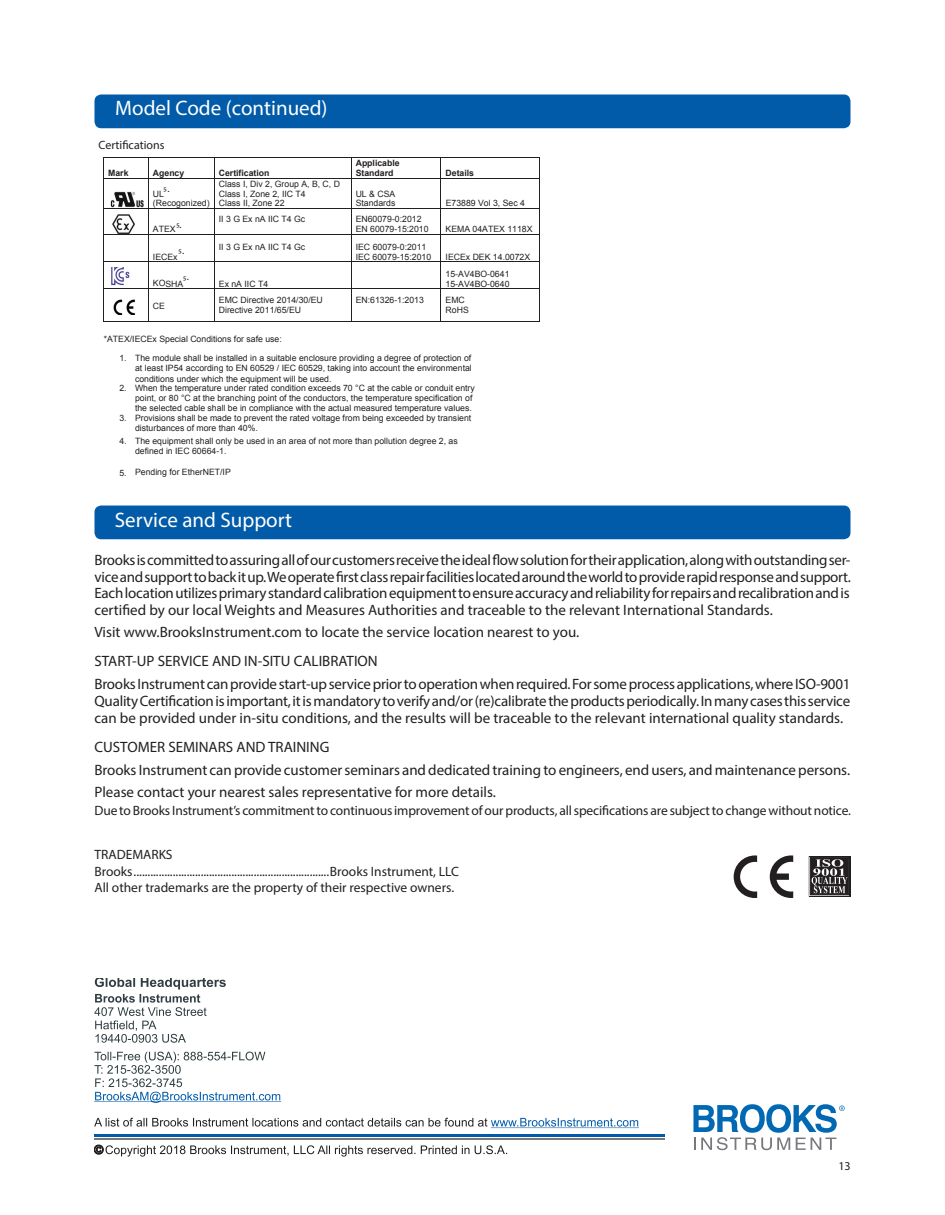
<style>
.page{position:relative;width:945px;height:1215px;background:#fff}
.page>*{position:absolute;margin:0;border:0;box-sizing:border-box;transform-origin:0 0}
.t1{font:21px "Myriad Pro";color:#fff}
.t2{font:15px/16.6px "Myriad Pro";color:#231f20;text-align:justify}
.Phones{font:13.5px "Myriad Pro";letter-spacing:-.01em;color:#231f20}
.t3{font:12px "Myriad Pro";color:#231f20}
.t4{font:10.5px "Myriad Pro";color:#231f20}
.t5{font:8.7px/10.1px "Arial";color:#231f20}
.t6{font:700 8.7px/10.1px "Arial";color:#231f20}
</style>
<div class="page">
<div style="left:94px;top:94px;width:756px;height:34px;background:#015ba9;border-radius:7px"></div>
<hr style="left:103px;top:158px;width:437px;height:1px;background:#231f20">
<hr style="left:103px;top:178px;width:437px;height:1px;background:#231f20">
<hr style="left:103px;top:208px;width:437px;height:1px;background:#231f20">
<hr style="left:103px;top:234px;width:437px;height:1px;background:#231f20">
<hr style="left:103px;top:262px;width:437px;height:1px;background:#231f20">
<svg style="left:103px;top:159px;width:1px;height:130px"></svg>
<svg style="left:148px;top:159px;width:1px;height:130px"></svg>
<svg style="left:214px;top:159px;width:1px;height:130px"></svg>
<svg style="left:351px;top:159px;width:1px;height:130px"></svg>
<svg style="left:539px;top:159px;width:1px;height:130px"></svg>
<hr style="left:103px;top:289px;width:437px;height:1px;background:#231f20">
<hr style="left:103px;top:289px;width:1px;height:33px;background:#231f20">
<hr style="left:103px;top:321px;width:45px;height:1px;background:#231f20">
<hr style="left:148px;top:289px;width:1px;height:33px;background:#231f20">
<hr style="left:148px;top:321px;width:66px;height:1px;background:#231f20">
<hr style="left:214px;top:289px;width:1px;height:33px;background:#231f20">
<hr style="left:214px;top:321px;width:137px;height:1px;background:#231f20">
<hr style="left:351px;top:289px;width:1px;height:33px;background:#231f20">
<hr style="left:351px;top:321px;width:90px;height:1px;background:#231f20">
<hr style="left:441px;top:289px;width:1px;height:33px;background:#231f20">
<hr style="left:441px;top:321px;width:98px;height:1px;background:#231f20">
<hr style="left:539px;top:289px;width:1px;height:33px;background:#231f20">
<img style="left:111px;top:268px;width:19px;height:17px">
<img style="left:111px;top:192px;width:33px;height:16px">
<img style="left:113px;top:215px;width:21px;height:19px">
<img style="left:113px;top:299px;width:22px;height:16px">
<div style="left:94px;top:506px;width:756px;height:33px;background:#015ba9;border-radius:7px"></div>
<div style="left:809px;top:856px;width:41px;height:41px;background:#231f20"></div>
<div style="left:809px;top:856px;width:41px;height:40px;border:1px solid #231f20"></div>
<div style="left:810px;top:857px;width:39px;height:38px;background:#2e2a2b"></div>
<svg style="left:811px;top:858px;width:38px;height:36px"></svg>
<svg style="left:734px;top:855px;width:23px;height:43px"></svg>
<svg style="left:770px;top:855px;width:23px;height:43px"></svg>
<hr style="left:94px;top:1134px;width:571px;height:3px;background:#015ba9">
<hr style="left:94px;top:1138px;width:571px;height:2px;background:#76787b">
<svg style="left:94px;top:1145px;width:413px;height:12px"></svg>
<svg style="left:94px;top:978px;width:132px;height:65px"></svg>
<svg style="left:94px;top:1052px;width:187px;height:51px"></svg>
<svg style="left:94px;top:1118px;width:545px;height:10px"></svg>
<svg style="left:693px;top:1104px;width:152px;height:46px"></svg>
<p class="t1" style="left:115px;top:95px;width:214px">Model Code (continued)</p>
<p class="t3" style="left:99px;top:137px;width:67px">Certifications</p>
<p class="t6" style="left:108px;top:168px;width:22px">Mark</p>
<p class="t6" style="left:153px;top:168px;width:33px">Agency</p>
<p class="t6" style="left:219px;top:168px;width:52px">Certification</p>
<p class="t6" style="left:356px;top:158px;width:46px">Applicable<br>Standard</p>
<p class="t6" style="left:446px;top:168px;width:30px">Details</p>
<p class="t5" style="left:153px;top:189px;width:58px">UL (Recogonized)</p>
<p class="t5" style="left:219px;top:179px;width:123px">Class I, Div 2, Group A, B, C, D<br>Class I, Zone 2, IIC T4<br>Class II, Zone 22</p>
<p class="t5" style="left:356px;top:189px;width:41px">UL &amp; CSA<br>Standards</p>
<p class="t5" style="left:446px;top:199px;width:81px">E73889 Vol 3, Sec 4</p>
<p class="t5" style="left:153px;top:224px;width:24px">ATEX</p>
<p class="t4" style="left:164px;top:180px;width:5px">5</p>
<p class="t4" style="left:167px;top:182px;width:4px">.</p>
<p class="t5" style="left:219px;top:214px;width:88px">II 3 G Ex nA IIC T4 Gc</p>
<p class="t5" style="left:356px;top:214px;width:74px">EN60079-0:2012<br>EN 60079-15:2010</p>
<p class="t5" style="left:446px;top:224px;width:88px">KEMA 04ATEX 1118X</p>
<p class="t4" style="left:177px;top:216px;width:5px">5</p>
<p class="t4" style="left:179px;top:242px;width:5px">5</p>
<p class="t4" style="left:180px;top:218px;width:4px">.</p>
<p class="t5" style="left:219px;top:242px;width:88px">II 3 G Ex nA IIC T4 Gc</p>
<p class="t5" style="left:356px;top:242px;width:77px">IEC 60079-0:2011<br>IEC 60079-15:2010</p>
<p class="t5" style="left:446px;top:252px;width:86px">IECEx DEK 14.0072X</p>
<p class="t4" style="left:182px;top:244px;width:4px">.</p>
<p class="t5" style="left:153px;top:252px;width:26px">IECEx</p>
<p class="t5" style="left:153px;top:278px;width:32px;rotate:1deg">KOSHA</p>
<p class="t5" style="left:219px;top:279px;width:51px">Ex nA IIC T4</p>
<p class="t5" style="left:446px;top:269px;width:65px">15-AV4BO-0641<br>15-AV4BO-0640</p>
<p class="t5" style="left:153px;top:301px;width:14px">CE</p>
<p class="t5" style="left:219px;top:295px;width:106px">EMC Directive 2014/30/EU<br>Directive 2011/65/EU</p>
<p class="t5" style="left:356px;top:295px;width:70px">EN:61326-1:2013</p>
<p class="t5" style="left:446px;top:295px;width:25px">EMC<br>RoHS</p>
<p class="t5" style="left:104px;top:334px;width:180px">*ATEX/IECEx Special Conditions for safe use:</p>
<p class="t5" style="left:135px;top:353px;width:338px;text-align:justify;text-indent:-16px">1. The module shall be installed in a suitable enclosure providing a degree of protection of at least IP54 according to EN 60529 / IEC 60529, taking into account the environmental conditions under which the equipment will be used.</p>
<p class="t5" style="left:135px;top:383px;width:341px;text-indent:-16px">2. When the temperature under rated condition exceeds 70 °C at the cable or conduit entry point, or 80 °C at the branching point of the conductors, the temperature specification of the selected cable shall be in compliance with the actual measured temperature values.</p>
<p class="t5" style="left:135px;top:413px;width:338px;text-indent:-16px">3. Provisions shall be made to prevent the rated voltage from being exceeded by transient disturbances of more than 40%.</p>
<p class="t5" style="left:119px;top:436px;width:9px">4.</p>
<p class="t5" style="left:119px;top:468px;width:9px">5.</p>
<p class="t4" style="left:183px;top:269px;width:5px">5</p>
<p class="t4" style="left:187px;top:270px;width:4px">.</p>
<p class="t5" style="left:135px;top:436px;width:324px">The equipment shall only be used in an area of not more than pollution degree 2, as defined in IEC 60664-1.</p>
<p class="t5" style="left:135px;top:467px;width:97px">Pending for EtherNET/IP</p>
<p class="t1" style="left:115px;top:507px;width:179px">Service and Support</p>
<p class="t2" style="left:94px;top:552px;width:758px">Brooks is committed to assuring all of our customers receive the ideal flow solution for their application, along with outstanding ser&shy;vice and support to back it up. We operate first class repair facilities located around the world to provide rapid response and support.<br>Each location utilizes primary standard calibration equipment to ensure accuracy and reliability for repairs and recalibration and is certified by our local Weights and Measures Authorities and traceable to the relevant International Standards.</p>
<p class="t2" style="left:94px;top:624px;width:486px">Visit www.BrooksInstrument.com to locate the service location nearest to you.</p>
<p class="t2" style="left:94px;top:652px;width:285px">START-UP SERVICE AND IN-SITU CALIBRATION</p>
<p class="t2" style="left:94px;top:675px;width:758px;line-height:17.2px">Brooks Instrument can provide start-up service prior to operation when required. For some process applications, where ISO-9001<br>Quality Certification is important, it is mandatory to verify and/or (re)calibrate the products periodically. In many cases this service can be provided under in-situ conditions, and the results will be traceable to the relevant international quality standards.</p>
<p class="t2" style="left:94px;top:738px;width:236px">CUSTOMER SEMINARS AND TRAINING</p>
<p class="t2" style="left:94px;top:761px;width:757px">Brooks Instrument can provide customer seminars and dedicated training to engineers, end users, and maintenance persons.</p>
<p class="t2" style="left:94px;top:784px;width:403px">Please contact your nearest sales representative for more details.</p>
<p class="Phones" style="left:94px;top:802px;width:758px">Due to Brooks Instrument’s commitment to continuous improvement of our products, all specifications are subject to change without notice.</p>
<p class="Phones" style="left:94px;top:847px;width:80px">TRADEMARKS</p>
<p class="Phones" style="left:94px;top:863px;width:366px">Brooks......................................................................Brooks Instrument, LLC</p>
<p class="Phones" style="left:94px;top:879px;width:361px">All other trademarks are the property of their respective owners.</p>
<p class="t3" style="left:838px;top:1158px;width:14px">13</p>
</div>
